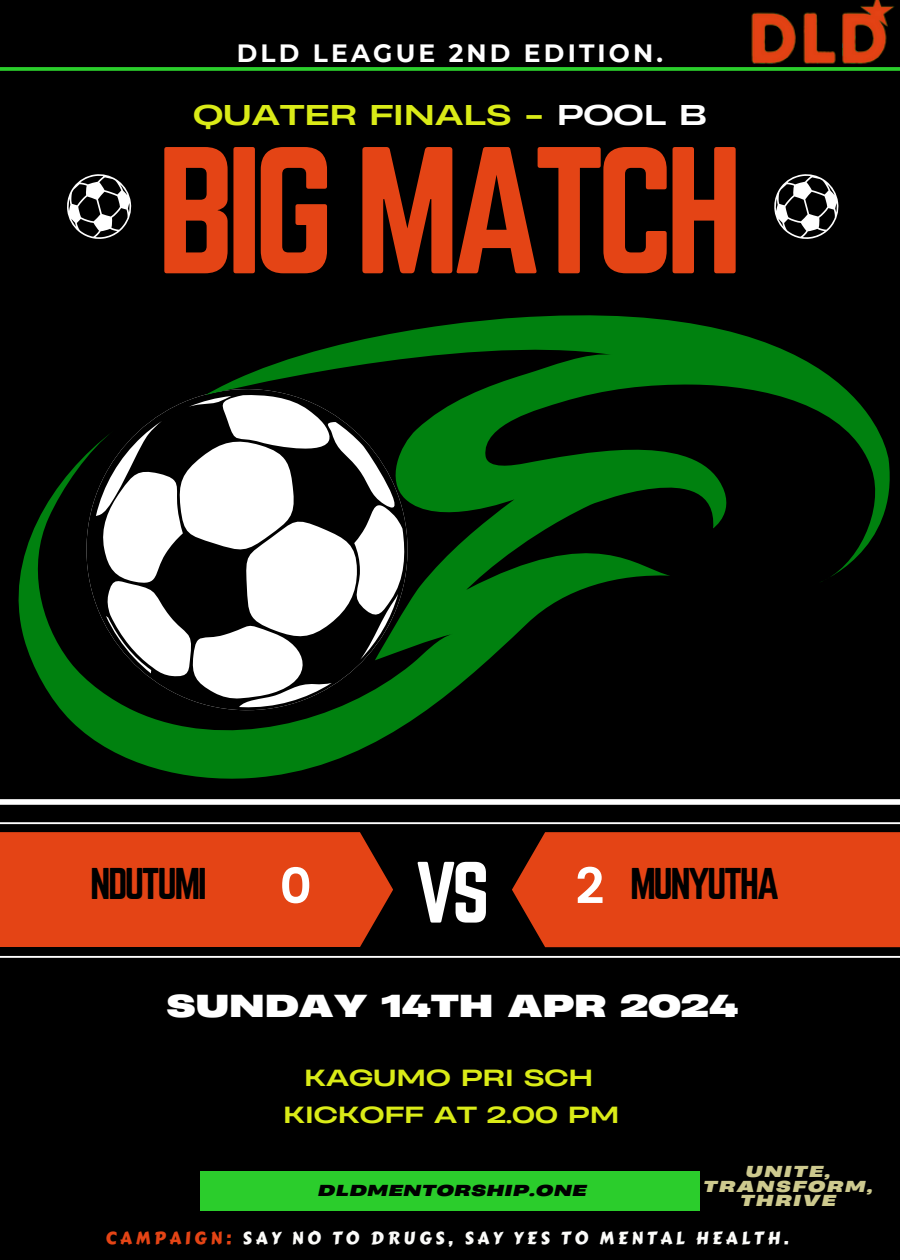
<style>
.page{position:relative;width:900px;height:1260px;background:#000}
.page>*{position:absolute;margin:0;border:0;box-sizing:border-box;transform-origin:0 0}
.t1{font:157.75px "Norwester";letter-spacing:-.065em;color:#e44415}
.t2{font:76px "Norwester";color:#fff}
.t3{font:600 50.25px "Poppins";color:#fff}
.t4{font:38.75px "Norwester";letter-spacing:-.065em;color:#000}
.t5{font:700 30px "Heading Now 96";color:#fff}
.t6{font:27px "Heading Now 94";color:#daeb17}
.t7{font:700 25px "Montserrat";letter-spacing:.125em;color:#fff}
.t8{font:22px "Heading Now 94";color:#daeb17}
.t9{font:17.5px "Carter One";letter-spacing:.21em;color:#fbfbf9}
.t10{font:17.5px "Carter One";letter-spacing:.21em;color:#e44415}
.t11{font:italic 700 15px "Heading Now 96";letter-spacing:.125em;color:#cdc98e}
.t12{font:italic 700 15px "Heading Now 96";letter-spacing:.05em;color:#000}
.s1{color:#fff}
</style>
<div class="page">
<div style="left:200px;top:1171px;width:500px;height:40px;background:#2bcd2c"></div>
<div style="left:512px;top:832px;width:388px;height:115px;background:#e44415"></div>
<div style="left:0;top:832px;width:393px;height:115px;background:#e44415"></div>
<div style="left:0;top:799px;width:900px;height:6px;background:#fff"></div>
<svg style="left:0;top:67px;width:736px;height:4px;background:#28c029"></svg>
<svg style="left:67px;top:174px;width:65px;height:65px"></svg>
<svg style="left:774px;top:174px;width:65px;height:65px"></svg>
<hr style="left:0;top:956px;width:900px;height:2px;background:#fff">
<hr style="left:0;top:822px;width:900px;height:2px;background:#fff">
<svg style="left:18px;top:315px;width:872px;height:464px"></svg>
<img style="left:736px;top:0;width:164px;height:71px">
<p class="t7" style="left:237px;top:38px;width:428px">DLD LEAGUE 2ND EDITION.</p>
<h5 class="t6" style="left:193px;top:96px;width:515px">QUATER FINALS - <span class="s1">POOL B</span></h5>
<p class="t1" style="left:156px;top:116px;width:589px">BIG MATCH</p>
<h1 class="t2" style="left:415px;top:847px;width:76px">VS</h1>
<p class="t3" style="left:280px;top:857px;width:34px">0</p>
<p class="t3" style="left:575px;top:857px;width:30px">2</p>
<p class="t4" style="left:90px;top:860px;width:119px">NDUTUMI</p>
<p class="t4" style="left:630px;top:860px;width:151px">MUNYUTHA</p>
<h2 class="t5" style="left:167px;top:985px;width:573px">SUNDAY 14TH APR 2024</h2>
<h3 class="t8" style="left:304px;top:1063px;width:291px">KAGUMO PRI SCH</h3>
<p class="t8" style="left:283px;top:1100px;width:338px">KICKOFF AT 2.00 PM</p>
<h6 class="t12" style="left:318px;top:1180px;width:270px">DLDMENTORSHIP.ONE</h6>
<h3 class="t11" style="left:746px;top:1161px;width:86px">UNITE,</h3>
<p class="t11" style="left:704px;top:1176px;width:171px">TRANSFORM,</p>
<h4 class="t11" style="left:741px;top:1191px;width:97px">THRIVE</h4>
<p class="t10" style="left:106px;top:1225px;width:127px">CAMPAIGN:</p>
<p class="t9" style="left:243px;top:1225px;width:548px">SAY NO TO DRUGS, SAY YES TO MENTAL HEALTH.</p>
</div>
